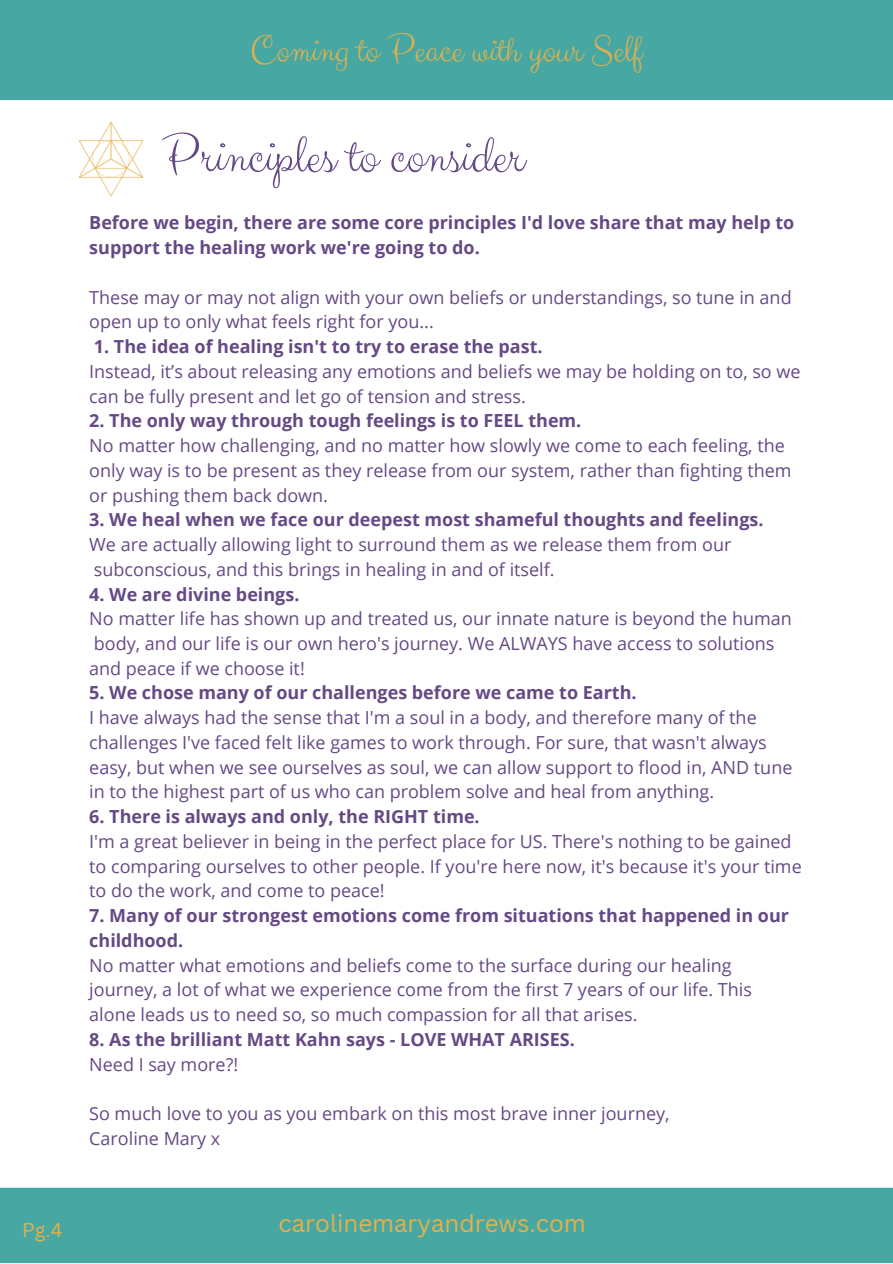
<style>
.page{position:relative;width:893px;height:1264px;background:#fff}
.page>*{position:absolute;margin:0;border:0;box-sizing:border-box;transform-origin:0 0}
.t1{font:54px "Clicker Script";color:#654985}
.t2{font:39px "Clicker Script";color:#e5b04d}
.t3{font:24px "Canva Sans";color:#e5b04d}
.t4{font:19.5px "Canva Sans";color:#e5b04d}
.t5{font:18px/24.8px "Open Sans";color:#654985}
.t6{font:700 18px/24.8px "Open Sans";color:#654985}
</style>
<div class="page">
<div style="left:0;top:1187px;width:892px;height:75px;background:#47a8a3"></div>
<div style="left:0;top:0;width:892px;height:100px;background:#47a8a3"></div>
<img style="left:78px;top:121px;width:66px;height:76px">
<p class="t2" style="left:250px;top:26px;width:393px">Coming to Peace with your Self</p>
<p class="t1" style="left:162px;top:123px;width:363px">Principles to consider</p>
<p class="t6" style="left:89px;top:210px;width:706px">Before we begin, there are some core principles I'd love share that may help to support the healing work we're going to do.</p>
<p class="t5" style="left:89px;top:284px;width:703px">These may or may not align with your own beliefs or understandings, so tune in and open up to only what feels right for you...</p>
<p class="t6" style="left:94px;top:334px;width:450px">1. The idea of healing isn't to try to erase the past.</p>
<p class="t5" style="left:89px;top:358px;width:712px">Instead, it’s about releasing any emotions and beliefs we may be holding on to, so we can be fully present and let go of tension and stress.</p>
<p class="t6" style="left:89px;top:408px;width:493px">2. The only way through tough feelings is to FEEL them.</p>
<p class="t5" style="left:89px;top:432px;width:704px">No matter how challenging, and no matter how slowly we come to each feeling, the only way is to be present as they release from our system, rather than fighting them or pushing them back down.</p>
<p class="t6" style="left:89px;top:507px;width:675px">3. We heal when we face our deepest most shameful thoughts and feelings.</p>
<p class="t5" style="left:89px;top:531px;width:643px">We are actually allowing light to surround them as we release them from our subconscious, and this brings in healing in and of itself.</p>
<p class="t6" style="left:89px;top:581px;width:212px">4. We are divine beings.</p>
<p class="t5" style="left:89px;top:606px;width:704px">No matter life has shown up and treated us, our innate nature is beyond the human body, and our life is our own hero's journey. We ALWAYS have access to solutions and peace if we choose it!</p>
<p class="t6" style="left:89px;top:680px;width:549px">5. We chose many of our challenges before we came to Earth.</p>
<p class="t5" style="left:89px;top:705px;width:704px">I have always had the sense that I'm a soul in a body, and therefore many of the challenges I've faced felt like games to work through. For sure, that wasn't always easy, but when we see ourselves as soul, we can allow support to flood in, AND tune in to the highest part of us who can problem solve and heal from anything.</p>
<p class="t6" style="left:89px;top:803px;width:392px">6. There is always and only, the RIGHT time.</p>
<p class="t5" style="left:89px;top:828px;width:714px">I'm a great believer in being in the perfect place for US. There's nothing to be gained to comparing ourselves to other people. If you're here now, it's because it's your time to do the work, and come to peace!</p>
<p class="t6" style="left:89px;top:902px;width:701px">7. Many of our strongest emotions come from situations that happened in our childhood.</p>
<p class="t5" style="left:89px;top:952px;width:664px">No matter what emotions and beliefs come to the surface during our healing journey, a lot of what we experience come from the first 7 years of our life. This alone leads us to need so, so much compassion for all that arises.</p>
<p class="t6" style="left:89px;top:1026px;width:487px">8. As the brilliant Matt Kahn says - LOVE WHAT ARISES.</p>
<p class="t5" style="left:89px;top:1051px;width:150px">Need I say more?!</p>
<p class="t5" style="left:89px;top:1100px;width:581px">So much love to you as you embark on this most brave inner journey,</p>
<p class="t5" style="left:89px;top:1125px;width:133px">Caroline Mary x</p>
<p class="t4" style="left:22px;top:1215px;width:42px">Pg.4</p>
<p class="t3" style="left:278px;top:1205px;width:309px">carolinemaryandrews.com</p>
</div>
